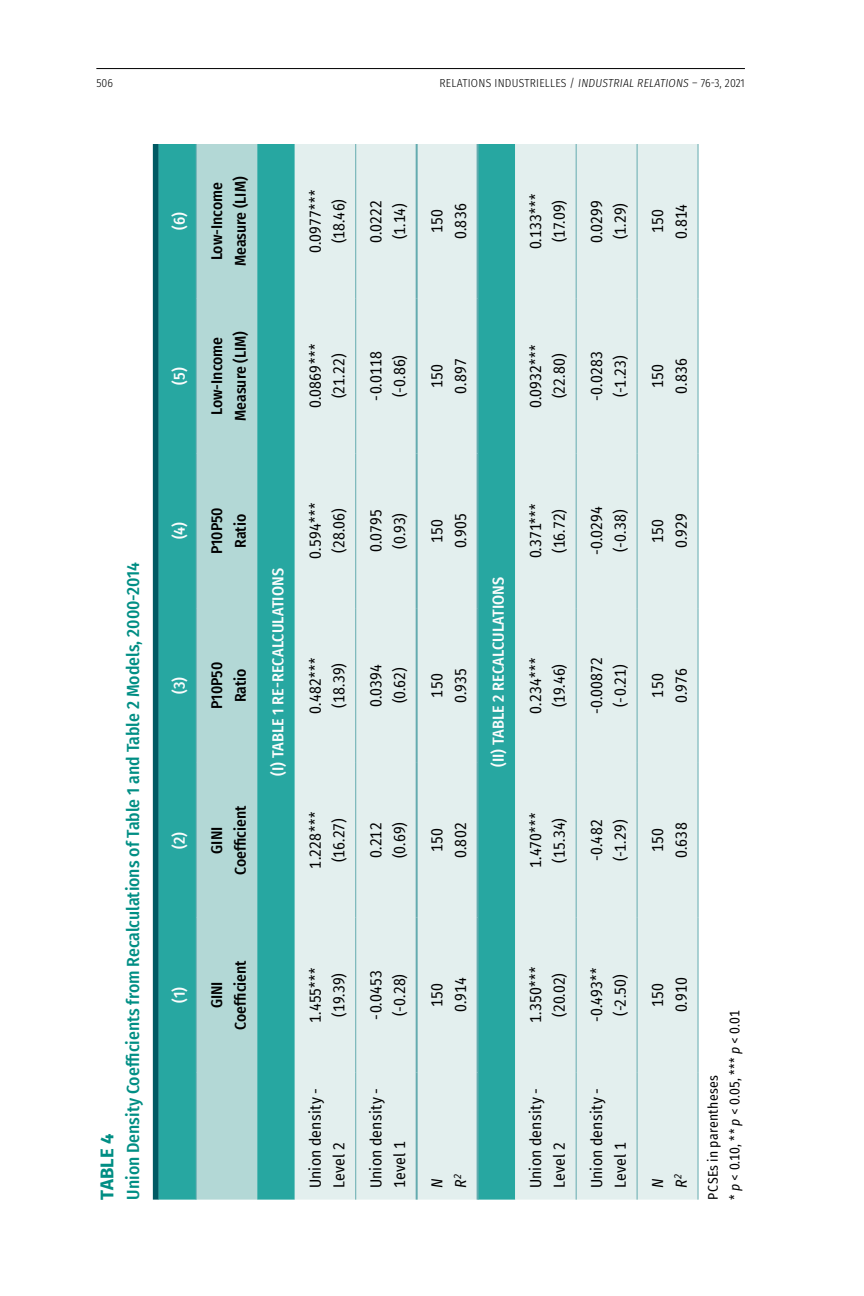
<style>
.page{position:relative;width:864px;height:1296px;background:#fff}
.page>*{position:absolute;margin:0;border:0;box-sizing:border-box;transform-origin:0 0}
.t1{font:700 18.4px "Fira Sans";color:#008e84}
.t2{font:500 17.6px "Fira Sans Condensed";color:#008e84}
.t3{font:500 16px "Fira Sans Condensed";letter-spacing:.01em;color:#fafcfc}
.t4{font:15.6px/23.6px "Fira Sans Condensed";letter-spacing:.015em;color:#000;text-align:center}
.t5{font:500 15.6px/23.6px "Fira Sans Condensed";color:#000;text-align:center}
.t6{font:italic 15.6px/23.6px "Fira Sans Condensed";color:#000}
.t7{font:13.6px/21.6px "Fira Sans Condensed";letter-spacing:.025em;color:#000}
.t8{font:300 11.6px "Fira Sans Condensed";letter-spacing:.02em;color:#000}
.s1{font-style:italic}
</style>
<div class="page">
<hr style="left:96px;top:68px;width:649px;height:1px;background:#000">
<div style="left:153px;top:144px;width:6px;height:1056px;background:#005a63"></div>
<div style="left:159px;top:144px;width:136px;height:1056px;background:#27a7a1"></div>
<div style="left:197px;top:144px;width:60px;height:1056px;background:#b3d8d6"></div>
<svg style="left:295px;top:144px;width:403px;height:1056px;background:#d1e8e6"></svg>
<hr style="left:698px;top:1072px;width:1px;height:128px;background:#64abaf">
<hr style="left:698px;top:918px;width:1px;height:154px;background:#64abaf">
<hr style="left:698px;top:763px;width:1px;height:155px;background:#64abaf">
<hr style="left:698px;top:608px;width:1px;height:155px;background:#64abaf">
<hr style="left:698px;top:453px;width:1px;height:155px;background:#64abaf">
<hr style="left:698px;top:299px;width:1px;height:154px;background:#64abaf">
<hr style="left:196px;top:1072px;width:1px;height:128px;background:#64abaf">
<hr style="left:196px;top:918px;width:1px;height:154px;background:#64abaf">
<hr style="left:196px;top:763px;width:1px;height:155px;background:#64abaf">
<hr style="left:196px;top:608px;width:1px;height:155px;background:#64abaf">
<hr style="left:196px;top:453px;width:1px;height:155px;background:#64abaf">
<hr style="left:196px;top:299px;width:1px;height:154px;background:#64abaf">
<hr style="left:196px;top:144px;width:1px;height:155px;background:#64abaf">
<hr style="left:355px;top:1072px;width:1px;height:128px;background:#64abaf">
<hr style="left:355px;top:918px;width:1px;height:154px;background:#64abaf">
<hr style="left:355px;top:763px;width:1px;height:155px;background:#64abaf">
<hr style="left:355px;top:608px;width:1px;height:155px;background:#64abaf">
<hr style="left:355px;top:453px;width:1px;height:155px;background:#64abaf">
<hr style="left:355px;top:299px;width:1px;height:154px;background:#64abaf">
<hr style="left:355px;top:144px;width:1px;height:155px;background:#64abaf">
<hr style="left:416px;top:1072px;width:2px;height:128px;background:#64abaf">
<hr style="left:416px;top:918px;width:2px;height:154px;background:#64abaf">
<hr style="left:416px;top:763px;width:2px;height:155px;background:#64abaf">
<hr style="left:416px;top:608px;width:2px;height:155px;background:#64abaf">
<hr style="left:416px;top:453px;width:2px;height:155px;background:#64abaf">
<hr style="left:416px;top:299px;width:2px;height:154px;background:#64abaf">
<hr style="left:416px;top:144px;width:2px;height:155px;background:#64abaf">
<hr style="left:477px;top:1072px;width:2px;height:128px;background:#64abaf">
<hr style="left:477px;top:918px;width:2px;height:154px;background:#64abaf">
<hr style="left:477px;top:763px;width:2px;height:155px;background:#64abaf">
<hr style="left:477px;top:608px;width:2px;height:155px;background:#64abaf">
<hr style="left:477px;top:453px;width:2px;height:155px;background:#64abaf">
<hr style="left:477px;top:299px;width:2px;height:154px;background:#64abaf">
<hr style="left:477px;top:144px;width:2px;height:155px;background:#64abaf">
<hr style="left:576px;top:1072px;width:1px;height:128px;background:#64abaf">
<hr style="left:576px;top:918px;width:1px;height:154px;background:#64abaf">
<hr style="left:576px;top:763px;width:1px;height:155px;background:#64abaf">
<hr style="left:576px;top:608px;width:1px;height:155px;background:#64abaf">
<hr style="left:576px;top:453px;width:1px;height:155px;background:#64abaf">
<hr style="left:576px;top:299px;width:1px;height:154px;background:#64abaf">
<hr style="left:576px;top:144px;width:1px;height:155px;background:#64abaf">
<hr style="left:637px;top:1072px;width:1px;height:128px;background:#64abaf">
<hr style="left:637px;top:918px;width:1px;height:154px;background:#64abaf">
<hr style="left:637px;top:763px;width:1px;height:155px;background:#64abaf">
<hr style="left:637px;top:608px;width:1px;height:155px;background:#64abaf">
<hr style="left:637px;top:453px;width:1px;height:155px;background:#64abaf">
<hr style="left:637px;top:299px;width:1px;height:154px;background:#64abaf">
<hr style="left:637px;top:144px;width:1px;height:155px;background:#64abaf">
<hr style="left:698px;top:144px;width:1px;height:155px;background:#64abaf">
<p class="t8" style="left:96px;top:75px;width:18px">506</p>
<p class="t8" style="left:440px;top:75px;width:307px">RELATIONS INDUSTRIELLES / <span class="s1">INDUSTRIAL RELATIONS</span> – 76-3, 2021</p>
<p class="t3" style="left:167px;top:230px;width:19px;rotate:-90deg">(6)</p>
<p class="t5" style="left:204px;top:266px;width:91px;rotate:-90deg">Low-Income<br>Measure (LIM)</p>
<p class="t3" style="left:167px;top:385px;width:19px;rotate:-90deg">(5)</p>
<p class="t5" style="left:204px;top:421px;width:91px;rotate:-90deg">Low-Income<br>Measure (LIM)</p>
<p class="t4" style="left:303px;top:253px;width:65px;rotate:-90deg">0.0977*** (18.46)</p>
<p class="t4" style="left:364px;top:243px;width:45px;text-align:left;rotate:-90deg">0.0222 (1.14)</p>
<p class="t4" style="left:425px;top:239px;width:37px;rotate:-90deg">150<br>0.836</p>
<p class="t4" style="left:303px;top:408px;width:66px;rotate:-90deg">0.0869*** (21.22)</p>
<p class="t4" style="left:364px;top:401px;width:51px;text-align:left;rotate:-90deg">-0.0118 (-0.86)</p>
<p class="t4" style="left:425px;top:394px;width:37px;rotate:-90deg">150<br>0.897</p>
<p class="t4" style="left:523px;top:249px;width:58px;rotate:-90deg">0.133*** (17.09)</p>
<p class="t4" style="left:584px;top:243px;width:45px;text-align:left;rotate:-90deg">0.0299 (1.29)</p>
<p class="t4" style="left:645px;top:239px;width:37px;rotate:-90deg">150<br>0.814</p>
<p class="t4" style="left:523px;top:408px;width:65px;rotate:-90deg">0.0932*** (22.80)</p>
<p class="t4" style="left:584px;top:401px;width:51px;text-align:left;rotate:-90deg">-0.0283 (-1.23)</p>
<p class="t4" style="left:645px;top:394px;width:37px;rotate:-90deg">150<br>0.836</p>
<p class="t1" style="left:92px;top:1200px;width:67px;rotate:-90deg">Table 4</p>
<p class="t2" style="left:119px;top:1200px;width:639px;rotate:-90deg">Union Density Coefficients from Recalculations of Table 1 and Table 2 Models, 2000-2014</p>
<p class="t3" style="left:167px;top:539px;width:19px;rotate:-90deg">(4)</p>
<p class="t5" style="left:204px;top:554px;width:48px;rotate:-90deg">P10P50<br>Ratio</p>
<p class="t3" style="left:167px;top:694px;width:18px;rotate:-90deg">(3)</p>
<p class="t5" style="left:204px;top:709px;width:48px;rotate:-90deg">P10P50<br>Ratio</p>
<p class="t3" style="left:167px;top:849px;width:18px;rotate:-90deg">(2)</p>
<p class="t5" style="left:204px;top:875px;width:71px;rotate:-90deg">GINI<br>Coefficient</p>
<p class="t3" style="left:265px;top:776px;width:208px;rotate:-90deg">(i) Table 1 Re-recalculations</p>
<p class="t4" style="left:303px;top:559px;width:57px;rotate:-90deg">0.594*** (28.06)</p>
<p class="t4" style="left:303px;top:714px;width:58px;rotate:-90deg">0.482*** (18.39)</p>
<p class="t4" style="left:303px;top:869px;width:58px;rotate:-90deg">1.228*** (16.27)</p>
<p class="t4" style="left:364px;top:552px;width:44px;text-align:left;rotate:-90deg">0.0795 (0.93)</p>
<p class="t4" style="left:364px;top:707px;width:45px;text-align:left;rotate:-90deg">0.0394 (0.62)</p>
<p class="t4" style="left:364px;top:858px;width:37px;text-align:left;rotate:-90deg">0.212 (0.69)</p>
<p class="t4" style="left:425px;top:548px;width:37px;rotate:-90deg">150<br>0.905</p>
<p class="t4" style="left:425px;top:703px;width:36px;rotate:-90deg">150<br>0.935</p>
<p class="t4" style="left:425px;top:858px;width:37px;rotate:-90deg">150<br>0.802</p>
<p class="t3" style="left:486px;top:767px;width:191px;rotate:-90deg">(ii) Table 2 Recalculations</p>
<p class="t4" style="left:523px;top:558px;width:57px;rotate:-90deg">0.371*** (16.72)</p>
<p class="t4" style="left:523px;top:714px;width:57px;rotate:-90deg">0.234*** (19.46)</p>
<p class="t4" style="left:523px;top:868px;width:57px;rotate:-90deg">1.470*** (15.34)</p>
<p class="t4" style="left:584px;top:555px;width:51px;text-align:left;rotate:-90deg">-0.0294 (-0.38)</p>
<p class="t4" style="left:645px;top:548px;width:37px;rotate:-90deg">150<br>0.929</p>
<p class="t4" style="left:584px;top:714px;width:59px;rotate:-90deg">-0.00872 (-0.21)</p>
<p class="t4" style="left:645px;top:703px;width:36px;rotate:-90deg">150<br>0.976</p>
<p class="t4" style="left:584px;top:861px;width:43px;text-align:left;rotate:-90deg">-0.482 (-1.29)</p>
<p class="t4" style="left:645px;top:858px;width:37px;rotate:-90deg">150<br>0.638</p>
<p class="t3" style="left:167px;top:1003px;width:17px;rotate:-90deg">(1)</p>
<p class="t5" style="left:204px;top:1030px;width:71px;rotate:-90deg">GINI<br>Coefficient</p>
<p class="t4" style="left:303px;top:1023px;width:57px;rotate:-90deg">1.455*** (19.39)</p>
<p class="t4" style="left:364px;top:1020px;width:51px;text-align:left;rotate:-90deg">-0.0453 (-0.28)</p>
<p class="t4" style="left:425px;top:1012px;width:36px;rotate:-90deg">150<br>0.914</p>
<p class="t4" style="left:303px;top:1188px;width:102px;text-align:left;rotate:-90deg">Union density -<br>Level 2</p>
<p class="t4" style="left:364px;top:1188px;width:102px;text-align:left;rotate:-90deg">Union density -<br>1evel 1</p>
<p class="t6" style="left:425px;top:1188px;width:15px;rotate:-90deg">N<br>R<sup>2</sup></p>
<p class="t4" style="left:523px;top:1023px;width:58px;rotate:-90deg">1.350*** (20.02)</p>
<p class="t4" style="left:584px;top:1022px;width:56px;rotate:-90deg">-0.493** (-2.50)</p>
<p class="t4" style="left:523px;top:1188px;width:102px;text-align:left;rotate:-90deg">Union density -<br>Level 2</p>
<p class="t4" style="left:584px;top:1188px;width:102px;text-align:left;rotate:-90deg">Union density -<br>Level 1</p>
<p class="t4" style="left:645px;top:1012px;width:36px;rotate:-90deg">150<br>0.910</p>
<p class="t6" style="left:645px;top:1188px;width:15px;rotate:-90deg">N<br>R<sup>2</sup></p>
<p class="t7" style="left:702px;top:1200px;width:191px;rotate:-90deg">PCSEs in parentheses<br>* <span class="s1">p</span> &lt; 0.10, ** <span class="s1">p</span> &lt; 0.05, *** <span class="s1">p</span> &lt; 0.01</p>
</div>
